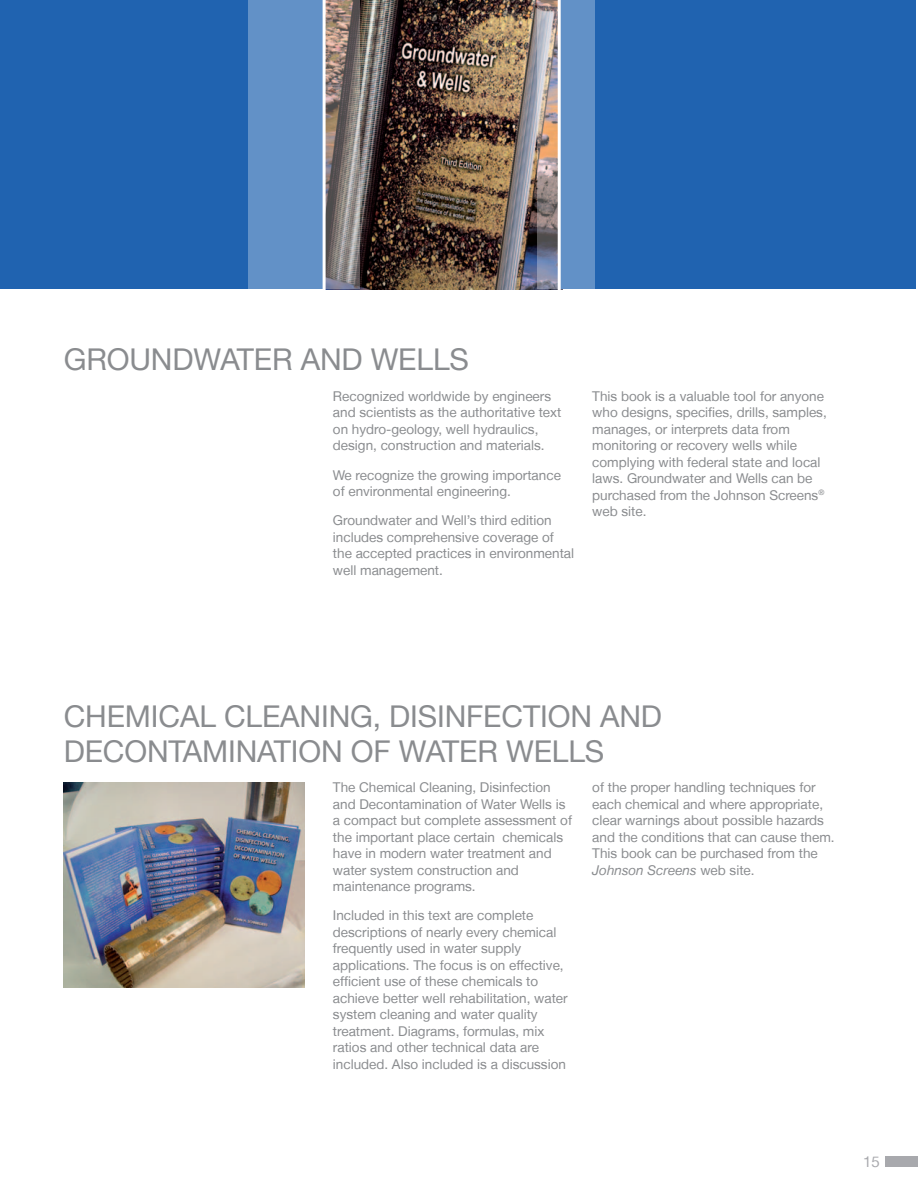
<style>
.page{position:relative;width:918px;height:1188px;background:#fff}
.page>*{position:absolute;margin:0;border:0;box-sizing:border-box;transform-origin:0 0}
.t1{font:30px/34.5px "Helvetica Neue LT";letter-spacing:-.005em;color:#8a8c8f}
.t2{font:15px "Helvetica Neue LT";color:#a8a9ad}
.t3{font:13.5px/16.5px "Helvetica Neue LT";color:#8a8c8f}
.s1{font-style:italic}
</style>
<div class="page">
<div style="left:886px;top:1157px;width:32px;height:10px;background:#a8a9ad"></div>
<div style="left:0;top:0;width:326px;height:289px;background:#2063b0"></div>
<img style="left:360px;top:0;width:177px;height:289px">
<div style="left:558px;top:0;width:358px;height:289px;background:#2063b0"></div>
<svg style="left:249px;top:0;width:111px;height:289px;background:#718db0"></svg>
<svg style="left:537px;top:0;width:57px;height:289px;background:#7b93b4"></svg>
<img style="left:64px;top:783px;width:241px;height:205px">
<hr style="left:558px;top:0;width:3px;height:293px;background:#fff">
<h1 class="t1" style="left:64px;top:342px;width:407px">GROUNDWATER AND WELLS</h1>
<p class="t3" style="left:333px;top:388px;width:230px">Recognized worldwide by engineers and scientists as the authoritative text on hydro-geology, well hydraulics, design, construction and materials.</p>
<p class="t3" style="left:333px;top:466px;width:229px">We recognize the growing importance of environmental engineering.</p>
<p class="t3" style="left:333px;top:512px;width:243px">Groundwater and Well’s third edition includes comprehensive coverage of the accepted practices in environmental well management.</p>
<p class="t3" style="left:592px;top:388px;width:236px">This book is a valuable tool for anyone who designs, specifies, drills, samples, manages, or interprets data from monitoring or recovery wells while complying with federal state and local laws. Groundwater and Wells can be purchased from the Johnson Screens<sup>® </sup>web site.</p>
<h1 class="t1" style="left:64px;top:699px;width:600px">CHEMICAL CLEANING, DISINFECTION AND<br>DECONTAMINATION OF WATER WELLS</h1>
<p class="t3" style="left:333px;top:779px;width:241px">The Chemical Cleaning, Disinfection and Decontamination of Water Wells is a compact but complete assessment of the important place certain chemicals have in modern water treatment and water system construction and maintenance programs.</p>
<p class="t3" style="left:333px;top:907px;width:236px">Included in this text are complete descriptions of nearly every chemical frequently used in water supply applications. The focus is on effective, efficient use of these chemicals to achieve better well rehabilitation, water system cleaning and water quality treatment. Diagrams, formulas, mix ratios and other technical data are included. Also included is a discussion</p>
<p class="t3" style="left:592px;top:779px;width:244px">of the proper handling techniques for each chemical and where appropriate, clear warnings about possible hazards and the conditions that can cause them.<br>This book can be purchased from the <span class="s1">Johnson Screens</span> web site.</p>
<p class="t2" style="left:863px;top:1153px;width:18px">15</p>
</div>
